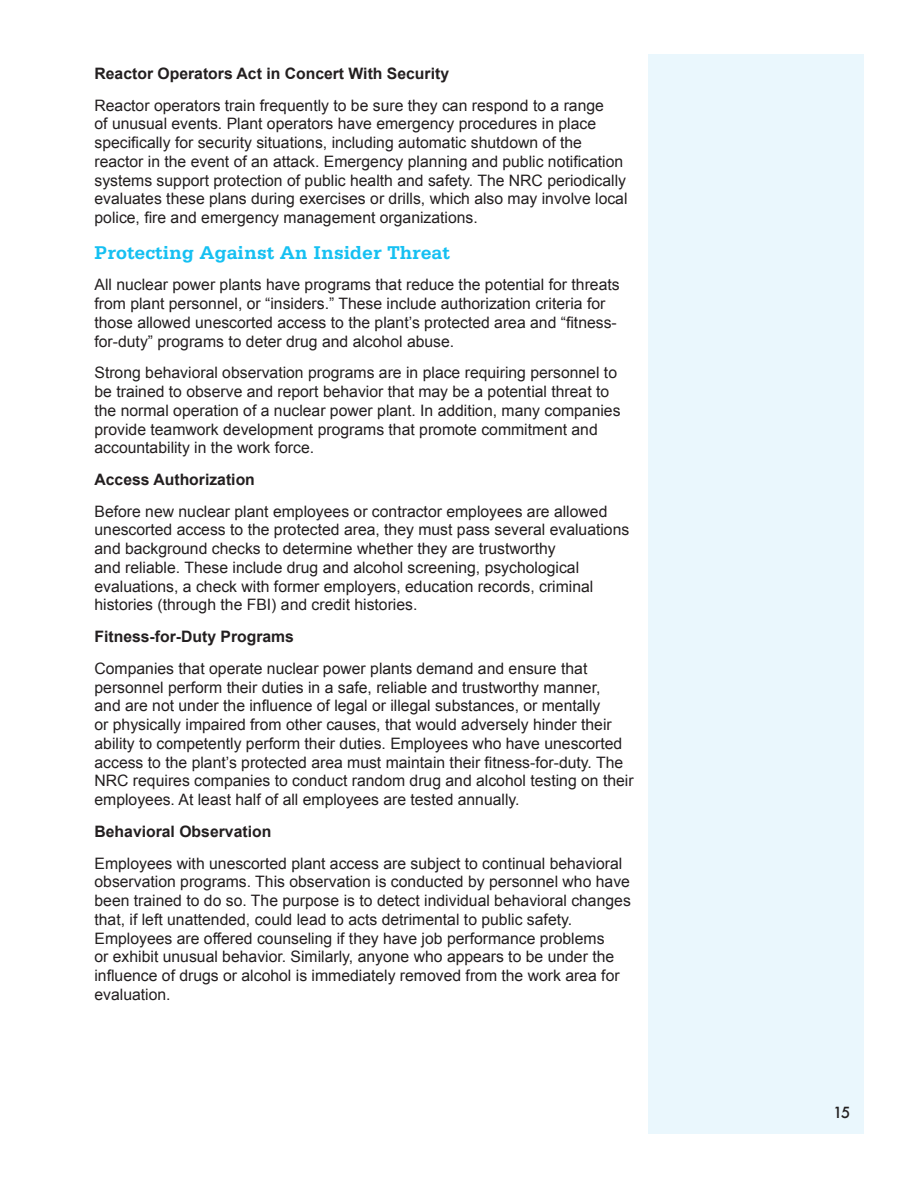
<style>
.page{position:relative;width:918px;height:1188px;background:#fff}
.page>*{position:absolute;margin:0;border:0;box-sizing:border-box;transform-origin:0 0}
.Sub_-_Header{font:700 19.5px "Serifa Std";color:#15c0f2}
.Main_Text{font:15.75px/18.8px "Arial";color:#231f20}
.Second_Level_Sub_-_H{font:700 15.75px "Arial";color:#231f20}
.t1{font:500 15px "Futura";color:#231f20}
</style>
<div class="page">
<div style="left:648px;top:54px;width:216px;height:1080px;background:#eaf7fd"></div>
<p class="Second_Level_Sub_-_H" style="left:94px;top:63px;width:356px">Reactor Operators Act in Concert With Security</p>
<p class="Main_Text" style="left:94px;top:96px;width:535px">Reactor operators train frequently to be sure they can respond to a range<br>of unusual events. Plant operators have emergency procedures in place specifically for security situations, including automatic shutdown of the reactor in the event of an attack. Emergency planning and public notification systems support protection of public health and safety. The NRC periodically evaluates these plans during exercises or drills, which also may involve local police, fire and emergency management organizations.</p>
<p class="Sub_-_Header" style="left:94px;top:241px;width:357px">Protecting Against An Insider Threat</p>
<p class="Main_Text" style="left:94px;top:276px;width:527px">All nuclear power plants have programs that reduce the potential for threats from plant personnel, or “insiders.” These include authorization criteria for those allowed unescorted access to the plant’s protected area and “fitness&shy;for-duty” programs to deter drug and alcohol abuse.</p>
<p class="Main_Text" style="left:94px;top:364px;width:528px">Strong behavioral observation programs are in place requiring personnel to be trained to observe and report behavior that may be a potential threat to the normal operation of a nuclear power plant. In addition, many companies provide teamwork development programs that promote commitment and accountability in the work force.</p>
<p class="Second_Level_Sub_-_H" style="left:94px;top:469px;width:162px">Access Authorization</p>
<p class="Main_Text" style="left:94px;top:502px;width:536px">Before new nuclear plant employees or contractor employees are allowed unescorted access to the protected area, they must pass several evaluations and background checks to determine whether they are trustworthy<br>and reliable. These include drug and alcohol screening, psychological evaluations, a check with former employers, education records, criminal histories (through the FBI) and credit histories.</p>
<p class="Second_Level_Sub_-_H" style="left:94px;top:626px;width:201px">Fitness-for-Duty Programs</p>
<p class="Main_Text" style="left:94px;top:659px;width:541px">Companies that operate nuclear power plants demand and ensure that personnel perform their duties in a safe, reliable and trustworthy manner,<br>and are not under the influence of legal or illegal substances, or mentally<br>or physically impaired from other causes, that would adversely hinder their ability to competently perform their duties. Employees who have unescorted access to the plant’s protected area must maintain their fitness-for-duty. The NRC requires companies to conduct random drug and alcohol testing on their employees. At least half of all employees are tested annually.</p>
<p class="Second_Level_Sub_-_H" style="left:94px;top:821px;width:178px">Behavioral Observation</p>
<p class="Main_Text" style="left:94px;top:854px;width:538px">Employees with unescorted plant access are subject to continual behavioral observation programs. This observation is conducted by personnel who have been trained to do so. The purpose is to detect individual behavioral changes that, if left unattended, could lead to acts detrimental to public safety.<br>Employees are offered counseling if they have job performance problems<br>or exhibit unusual behavior. Similarly, anyone who appears to be under the influence of drugs or alcohol is immediately removed from the work area for evaluation.</p>
<p class="t1" style="left:833px;top:1102px;width:19px">15</p>
</div>
